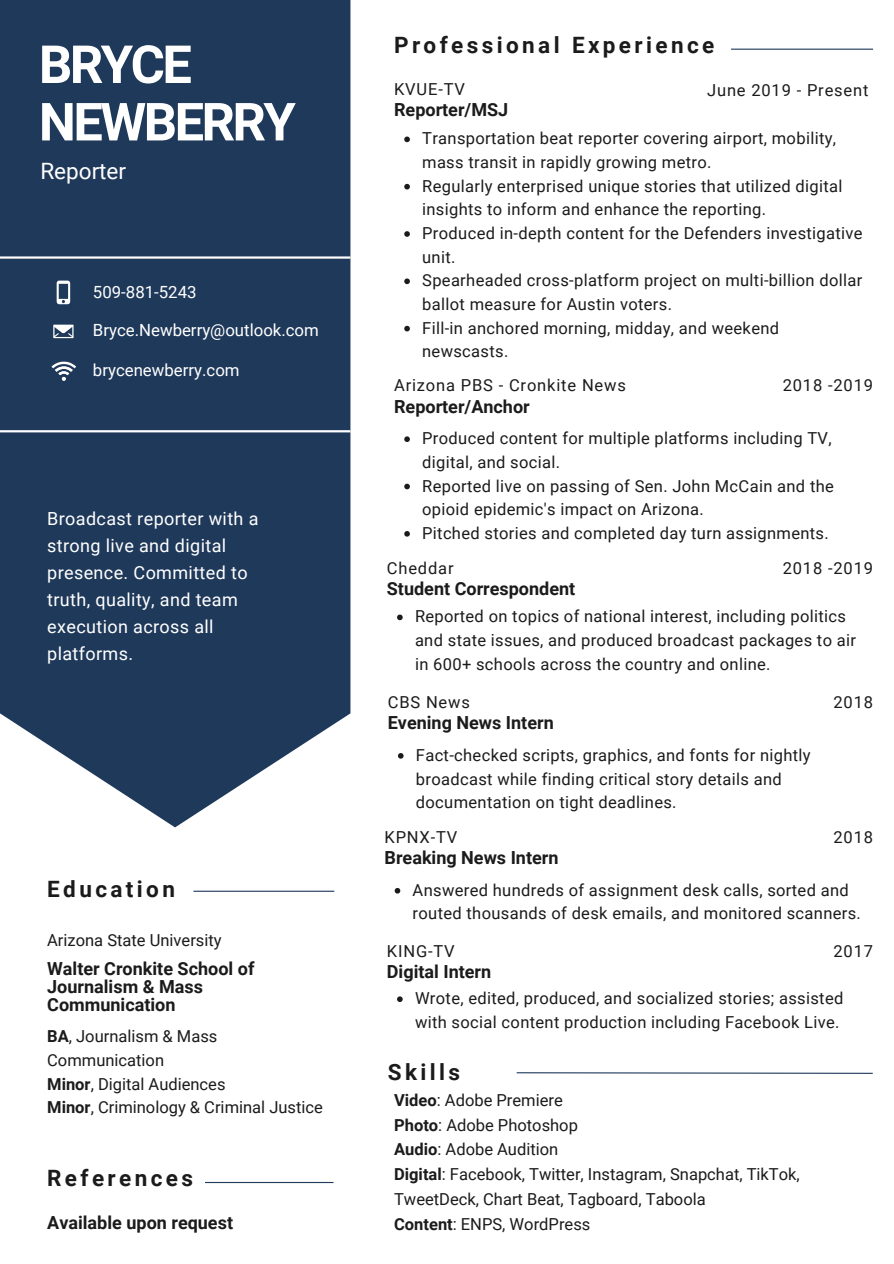
<style>
.page{position:relative;width:894px;height:1264px;background:#fff}
.page>*{position:absolute;margin:0;border:0;box-sizing:border-box;transform-origin:0 0}
.t1{font:700 52.5px/57.4px "Roboto";letter-spacing:-.05em;color:#fff}
.t2{font:700 22.5px "Roboto";letter-spacing:.15em;color:#1b1b1b}
.t3{font:22.5px "Roboto";color:#fff}
.t4{font:700 18px/18px "Roboto";color:#1b1b1b}
.t5{font:18px/27px "Roboto";letter-spacing:.02em;color:#fff}
.t6{font:16.8px "Roboto";color:#fff}
.t7{font:16.5px/23.7px "Roboto";letter-spacing:.02em;color:#1b1b1b}
.t8{font:16.5px/24.8px "Roboto";color:#1b1b1b}
.t9{font:16.5px "Roboto";letter-spacing:.05em;color:#1b1b1b}
.s1{font-weight:700}
</style>
<div class="page">
<svg style="left:0;top:0;width:350px;height:827px;background:#2e4665"></svg>
<svg style="left:54px;top:324px;width:19px;height:14px"></svg>
<hr style="left:0;top:256px;width:350px;height:3px;background:#fff">
<hr style="left:0;top:430px;width:350px;height:2px;background:#fff">
<hr style="left:205px;top:1181px;width:128px;height:1px;background:#1f395a">
<hr style="left:730px;top:49px;width:142px;height:1px;background:#1f395a">
<hr style="left:193px;top:890px;width:141px;height:1px;background:#1f395a">
<svg style="left:516px;top:1072px;width:357px;height:2px"></svg>
<svg style="left:57px;top:280px;width:13px;height:24px"></svg>
<svg style="left:51px;top:361px;width:25px;height:20px"></svg>
<svg style="left:404px;top:136px;width:6px;height:6px"></svg>
<svg style="left:404px;top:184px;width:6px;height:5px"></svg>
<svg style="left:404px;top:231px;width:6px;height:6px"></svg>
<svg style="left:404px;top:278px;width:6px;height:6px"></svg>
<svg style="left:404px;top:326px;width:6px;height:5px"></svg>
<svg style="left:404px;top:436px;width:6px;height:6px"></svg>
<svg style="left:404px;top:483px;width:6px;height:6px"></svg>
<svg style="left:404px;top:531px;width:6px;height:5px"></svg>
<svg style="left:397px;top:614px;width:5px;height:6px"></svg>
<svg style="left:398px;top:753px;width:5px;height:5px"></svg>
<svg style="left:394px;top:888px;width:6px;height:5px"></svg>
<svg style="left:397px;top:996px;width:5px;height:6px"></svg>
<p class="t1" style="left:39px;top:36px;width:258px">BRYCE<br>NEWBERRY</p>
<p class="t3" style="left:40px;top:158px;width:87px">Reporter</p>
<p class="t6" style="left:93px;top:282px;width:105px">509-881-5243</p>
<p class="t6" style="left:93px;top:321px;width:227px">Bryce.Newberry@outlook.com</p>
<p class="t6" style="left:93px;top:361px;width:148px">brycenewberry.com</p>
<p class="t5" style="left:47px;top:505px;width:213px">Broadcast reporter with a strong live and digital presence. Committed to truth, quality, and team execution across all platforms.</p>
<p class="t2" style="left:47px;top:876px;width:129px">Education</p>
<p class="t8" style="left:47px;top:927px;width:176px">Arizona State University</p>
<p class="t4" style="left:47px;top:960px;width:209px">Walter Cronkite School of</p>
<p class="t4" style="left:47px;top:978px;width:157px">Journalism &amp; Mass<br>Communication</p>
<p class="t8" style="left:47px;top:1024px;width:172px;line-height:23.7px"><span class="s1">BA</span>, Journalism &amp; Mass<br>Communication</p>
<p class="t8" style="left:47px;top:1071px;width:180px"><span class="s1">Minor</span>, Digital Audiences</p>
<p class="t8" style="left:47px;top:1095px;width:277px"><span class="s1">Minor</span>, Criminology &amp; Criminal Justice</p>
<p class="t2" style="left:47px;top:1164px;width:147px">References</p>
<p class="t4" style="left:47px;top:1213px;width:187px">Available upon request</p>
<p class="t2" style="left:394px;top:32px;width:321px">Professional Experience</p>
<p class="t7" style="left:394px;top:78px;width:72px">KVUE-TV</p>
<p class="t4" style="left:394px;top:101px;width:116px">Reporter/MSJ</p>
<p class="t7" style="left:422px;top:127px;width:415px">Transportation beat reporter covering airport, mobility, mass transit in rapidly growing metro.</p>
<p class="t7" style="left:422px;top:174px;width:422px">Regularly enterprised unique stories that utilized digital insights to inform and enhance the reporting.</p>
<p class="t7" style="left:422px;top:221px;width:442px">Produced in-depth content for the Defenders investigative unit.</p>
<p class="t7" style="left:422px;top:269px;width:441px">Spearheaded cross-platform project on multi-billion dollar ballot measure for Austin voters.</p>
<p class="t7" style="left:422px;top:316px;width:358px">Fill-in anchored morning, midday, and weekend newscasts.</p>
<p class="t9" style="left:394px;top:375px;width:233px">Arizona PBS - Cronkite News</p>
<p class="t4" style="left:394px;top:397px;width:137px">Reporter/Anchor</p>
<p class="t7" style="left:422px;top:427px;width:411px">Produced content for multiple platforms including TV, digital, and social.</p>
<p class="t7" style="left:422px;top:474px;width:413px">Reported live on passing of Sen. John McCain and the opioid epidemic's impact on Arizona.</p>
<p class="t7" style="left:422px;top:521px;width:408px">Pitched stories and completed day turn assignments.</p>
<p class="t9" style="left:707px;top:81px;width:163px">June 2019 - Present</p>
<p class="t9" style="left:782px;top:376px;width:92px">2018 -2019</p>
<p class="t9" style="left:387px;top:558px;width:68px">Cheddar</p>
<p class="t4" style="left:387px;top:580px;width:190px">Student Correspondent</p>
<p class="t7" style="left:415px;top:605px;width:442px">Reported on topics of national interest, including politics and state issues, and produced broadcast packages to air in 600+ schools across the country and online.</p>
<p class="t9" style="left:782px;top:558px;width:92px">2018 -2019</p>
<p class="t7" style="left:387px;top:690px;width:84px">CBS News</p>
<p class="t4" style="left:387px;top:714px;width:167px">Evening News Intern</p>
<p class="t7" style="left:416px;top:743px;width:396px">Fact-checked scripts, graphics, and fonts for nightly broadcast while finding critical story details and documentation on tight deadlines.</p>
<p class="t7" style="left:833px;top:690px;width:41px">2018</p>
<p class="t7" style="left:833px;top:825px;width:41px">2018</p>
<p class="t7" style="left:384px;top:825px;width:74px">KPNX-TV</p>
<p class="t4" style="left:384px;top:849px;width:175px">Breaking News Intern</p>
<p class="t7" style="left:412px;top:878px;width:450px">Answered hundreds of assignment desk calls, sorted and routed thousands of desk emails, and monitored scanners.</p>
<p class="t7" style="left:387px;top:939px;width:69px">KING-TV</p>
<p class="t4" style="left:387px;top:962px;width:106px">Digital Intern</p>
<p class="t7" style="left:415px;top:986px;width:430px">Wrote, edited, produced, and socialized stories; assisted with social content production including Facebook Live.</p>
<p class="t7" style="left:833px;top:939px;width:41px">2017</p>
<p class="t2" style="left:387px;top:1059px;width:74px">Skills</p>
<p class="t8" style="left:394px;top:1087px;width:170px"><span class="s1">Video</span>: Adobe Premiere</p>
<p class="t8" style="left:394px;top:1112px;width:185px"><span class="s1">Photo</span>: Adobe Photoshop</p>
<p class="t8" style="left:394px;top:1137px;width:166px"><span class="s1">Audio</span>: Adobe Audition</p>
<p class="t8" style="left:394px;top:1162px;width:407px"><span class="s1">Digital</span>: Facebook, Twitter, Instagram, Snapchat, TikTok,<br>TweetDeck, Chart Beat, Tagboard, Taboola</p>
<p class="t8" style="left:394px;top:1211px;width:198px"><span class="s1">Content</span>: ENPS, WordPress</p>
</div>
